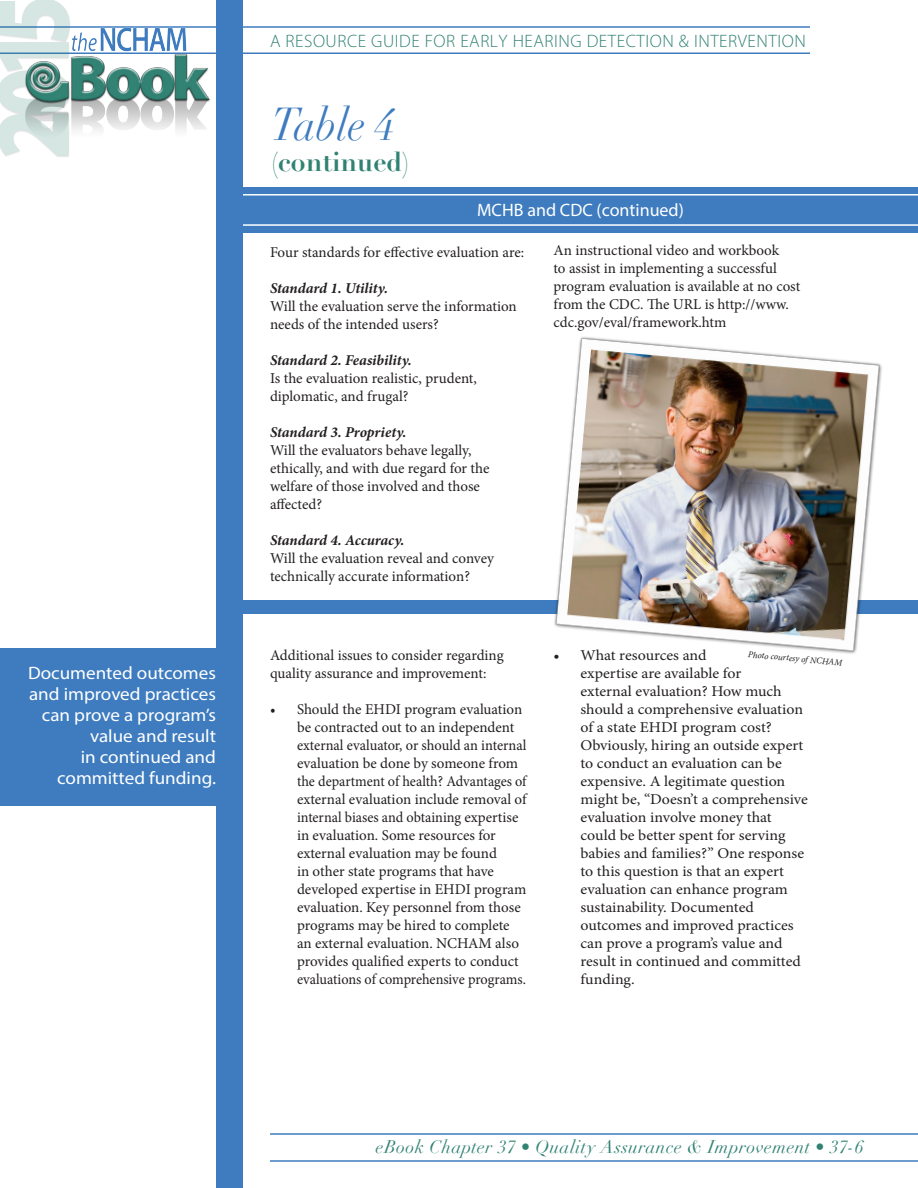
<style>
.page{position:relative;width:918px;height:1188px;background:#fff}
.page>*{position:absolute;margin:0;border:0;box-sizing:border-box;transform-origin:0 0}
.t1{font:italic 45px "Didot";color:#3e7cbf;scale:.9 1}
.t2{font:700 27px "Didot";color:#318273}
.Pull-Out_Text{font:18px/21px "Myriad Pro";color:#fff;text-align:right;scale:1.06 1}
.t3{font:300 18px "Myriad Pro";letter-spacing:.03em;color:#318273}
.t4{font:italic 18px "Didot";letter-spacing:.025em;color:#318273}
.Pull-Out_Text-2{font:18px "Myriad Pro";color:#fff}
.Body_text{font:15px/18px "Minion Pro";color:#231f20}
.Bullet_Text{font:15px/18px "Minion Pro";color:#231f20;scale:.95 1}
.Bullet_Text-2{font:15px/18px "Minion Pro";color:#231f20;scale:1.06 1}
.Bullet_Text-3{font:italic 700 15px "Minion Pro";letter-spacing:-.005em;color:#231f20}
.Photo{font:italic 9px "Minion Pro";color:#231f20}
</style>
<div class="page">
<hr style="left:0;top:26px;width:810px;height:2px;background:#3e7cbf">
<hr style="left:0;top:52px;width:810px;height:2px;background:#3e7cbf">
<hr style="left:270px;top:1133px;width:648px;height:2px;background:#3e7cbf">
<hr style="left:270px;top:1160px;width:648px;height:2px;background:#3e7cbf">
<img style="left:0;top:0;width:211px;height:157px">
<div style="left:216px;top:0;width:27px;height:1188px;background:#3e7cbf"></div>
<div style="left:243px;top:188px;width:675px;height:45px;background:#3e7cbf"></div>
<hr style="left:243px;top:194px;width:675px;height:2px;background:#fff">
<hr style="left:243px;top:224px;width:675px;height:2px;background:#fff">
<div style="left:242px;top:600px;width:676px;height:13px;background:#3e7cbf"></div>
<img style="left:549px;top:337px;width:347px;height:317px">
<div style="left:0;top:648px;width:223px;height:157px;background:#3e7cbf"></div>
<p class="Pull-Out_Text" style="left:28px;top:662px;width:179px">Documented outcomes and improved practices can prove a program’s value and result<br>in continued and committed funding.</p>
<p class="t3" style="left:270px;top:31px;width:537px">A RESOURCE GUIDE FOR EARLY HEARING DETECTION &amp; INTERVENTION</p>
<p class="t1" style="left:271px;top:97px;width:138px">Table 4</p>
<p class="t2" style="left:271px;top:144px;width:139px">(continued)</p>
<p class="Pull-Out_Text-2" style="left:477px;top:199px;width:208px">MCHB and CDC (continued)</p>
<p class="Body_text" style="left:270px;top:244px;width:256px">Four standards for effective evaluation are:</p>
<p class="Bullet_Text-3" style="left:270px;top:278px;width:119px">Standard 1. Utility.</p>
<p class="Body_text" style="left:270px;top:298px;width:248px">Will the evaluation serve the information needs of the intended users?</p>
<p class="Bullet_Text-3" style="left:270px;top:350px;width:143px">Standard 2. Feasibility.</p>
<p class="Body_text" style="left:270px;top:370px;width:208px">Is the evaluation realistic, prudent, diplomatic, and frugal?</p>
<p class="Bullet_Text-3" style="left:270px;top:422px;width:138px">Standard 3. Propriety.</p>
<p class="Body_text" style="left:270px;top:442px;width:221px">Will the evaluators behave legally, ethically, and with due regard for the welfare of those involved and those affected?</p>
<p class="Bullet_Text-3" style="left:270px;top:530px;width:136px">Standard 4. Accuracy.</p>
<p class="Body_text" style="left:270px;top:550px;width:226px">Will the evaluation reveal and convey technically accurate information?</p>
<p class="Body_text" style="left:554px;top:241px;width:248px">An instructional video and workbook<br>to assist in implementing a successful program evaluation is available at no cost from the CDC. The URL is http://www. cdc.gov/eval/framework.htm</p>
<p class="Body_text" style="left:270px;top:646px;width:235px">Additional issues to consider regarding</p>
<p class="Photo" style="left:749px;top:648px;width:96px;rotate:5deg">Photo courtesy of NCHAM</p>
<p class="Body_text" style="left:270px;top:664px;width:218px">quality assurance and improvement:</p>
<p class="Bullet_Text" style="left:297px;top:700px;width:243px;text-indent:-27px">• Should the EHDI program evaluation be contracted out to an independent external evaluator, or should an internal evaluation be done by someone from the department of health? Advantages of external evaluation include removal of internal biases and obtaining expertise in evaluation. Some resources for external evaluation may be found<br>in other state programs that have developed expertise in EHDI program evaluation. Key personnel from those programs may be hired to complete an external evaluation. NCHAM also provides qualified experts to conduct evaluations of comprehensive programs.</p>
<p class="Bullet_Text-2" style="left:580px;top:646px;width:216px;text-indent:-27px">• What resources and<br>expertise are available for<br>external evaluation? How much should a comprehensive evaluation of a state EHDI program cost?<br>Obviously, hiring an outside expert to conduct an evaluation can be expensive. A legitimate question might be, “Doesn’t a comprehensive evaluation involve money that could be better spent for serving babies and families?” One response to this question is that an expert evaluation can enhance program sustainability. Documented outcomes and improved practices can prove a program’s value and result in continued and committed funding.</p>
<p class="t4" style="left:376px;top:1136px;width:490px">eBook Chapter 37 • Quality Assurance &amp; Improvement • 37-6</p>
</div>
